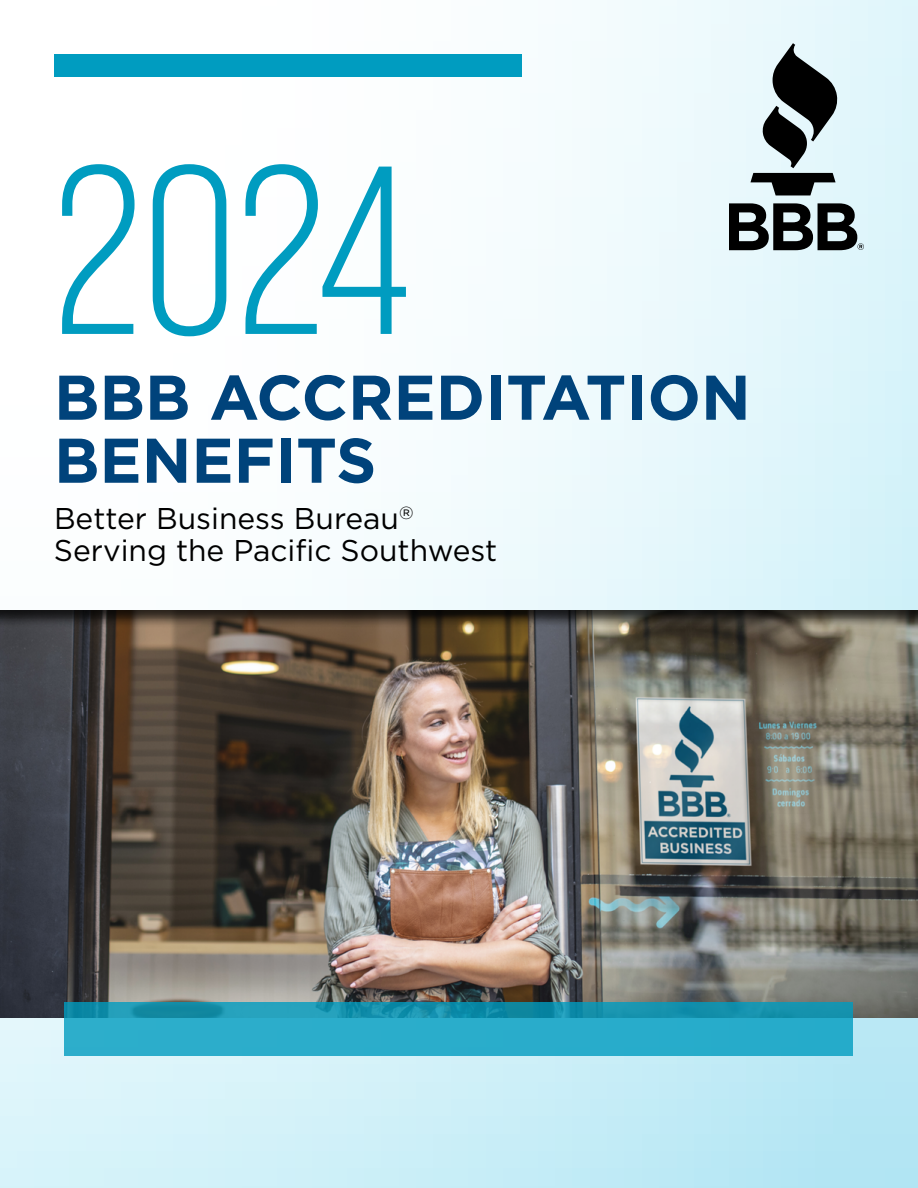
<style>
.page{position:relative;width:918px;height:1188px;background:#fff}
.page>*{position:absolute;margin:0;border:0;box-sizing:border-box;transform-origin:0 0}
.t1{font:239.1px "Bebas Neue Pro";color:#009cc0}
.t2{font:700 63px/63px "Gotham";color:#00437b}
.t3{font:30px/31.5px "Gotham";color:#000}
</style>
<div class="page">
<img style="left:0;top:0;width:918px;height:1188px">
<div style="left:0;top:598px;width:918px;height:420px;background:#000;opacity:.75"></div>
<div style="left:54px;top:54px;width:468px;height:23px;background:#009cc0"></div>
<svg style="left:65px;top:1002px;width:788px;height:54px;fill:#28accb"></svg>
<svg style="left:750px;top:43px;width:88px;height:152px"></svg>
<svg style="left:729px;top:203px;width:135px;height:47px"></svg>
<h1 class="t1" style="left:54px;top:118px;width:359px">2024</h1>
<h2 class="t2" style="left:54px;top:365px;width:698px">BBB ACCREDITATION<br>BENEFITS</h2>
<p class="t3" style="left:54px;top:503px;width:445px">Better Business Bureau<sup>®<br></sup>Serving the Pacific Southwest</p>
</div>
